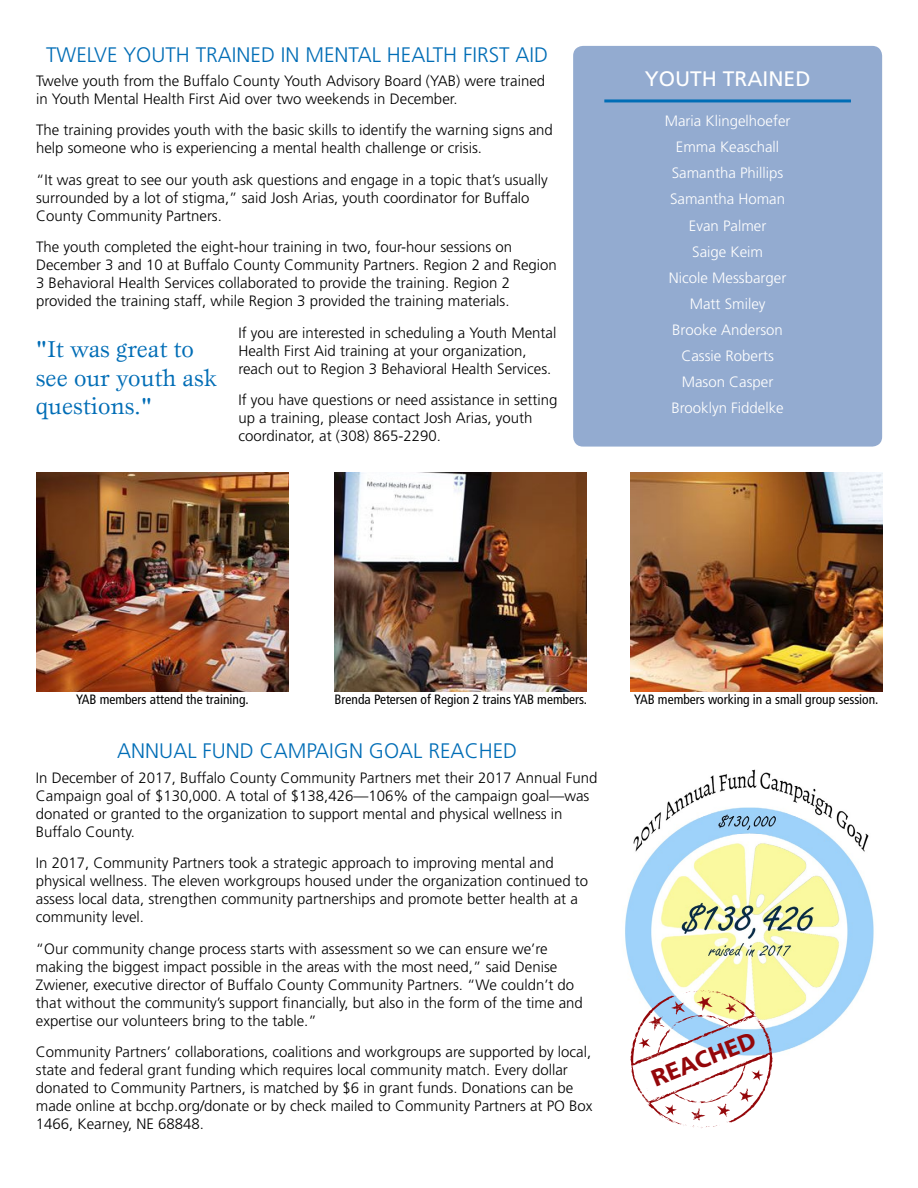
<style>
.page{position:relative;width:918px;height:1188px;background:#fff}
.page>*{position:absolute;margin:0;border:0;box-sizing:border-box;transform-origin:0 0}
.t1{font:24px/28.8px "Esprit LT";color:#006db6}
.t2{font:800 23.7px "Frutiger Neue LT Pro";color:#94070a}
.t3{font:300 21px "Frutiger";color:#006db6}
.t4{font:21px "Frutiger";color:#fff}
.t5{font:300 15px/18px "Frutiger";color:#000}
.t6{font:300 15px/26.1px "Frutiger";color:#fff;text-align:center}
.t7{font:condensed 13.5px "Frutiger LT Std";color:#000}
</style>
<div class="page">
<img style="left:625px;top:769px;width:249px;height:292px">
<div style="left:573px;top:46px;width:309px;height:401px;background:#93abd0;border-radius:10px"></div>
<hr style="left:604px;top:99px;width:247px;height:3px;background:#006db6">
<img style="left:36px;top:472px;width:252px;height:220px">
<img style="left:335px;top:472px;width:252px;height:220px">
<img style="left:630px;top:472px;width:252px;height:220px">
<svg style="left:631px;top:990px;width:142px;height:138px"></svg>
<h3 class="t3" style="left:46px;top:43px;width:504px">TWELVE YOUTH TRAINED IN MENTAL HEALTH FIRST AID</h3>
<p class="t5" style="left:36px;top:72px;width:511px">Twelve youth from the Buffalo County Youth Advisory Board (YAB) were trained in Youth Mental Health First Aid over two weekends in December.</p>
<p class="t5" style="left:36px;top:121px;width:518px">The training provides youth with the basic skills to identify the warning signs and help someone who is experiencing a mental health challenge or crisis.</p>
<p class="t5" style="left:36px;top:171px;width:513px">“It was great to see our youth ask questions and engage in a topic that’s usually surrounded by a lot of stigma,” said Josh Arias, youth coordinator for Buffalo<br>County Community Partners.</p>
<p class="t5" style="left:36px;top:238px;width:522px">The youth completed the eight-hour training in two, four-hour sessions on December 3 and 10 at Buffalo County Community Partners. Region 2 and Region 3 Behavioral Health Services collaborated to provide the training. Region 2 provided the training staff, while Region 3 provided the training materials.</p>
<p class="t5" style="left:238px;top:324px;width:320px">If you are interested in scheduling a Youth Mental<br>Health First Aid training at your organization, reach out to Region 3 Behavioral Health Services.</p>
<p class="t5" style="left:238px;top:391px;width:321px">If you have questions or need assistance in setting up a training, please contact Josh Arias, youth coordinator, at (308) 865-2290.</p>
<h1 class="t1" style="left:36px;top:334px;width:183px">"It was great to see our youth ask questions."</h1>
<h3 class="t4" style="left:645px;top:67px;width:167px">YOUTH TRAINED</h3>
<p class="t6" style="left:665px;top:108px;width:127px">Maria Klingelhoefer<br>Emma Keaschall<br>Samantha Phillips<br>Samantha Homan<br>Evan Palmer<br>Saige Keim<br>Nicole Messbarger<br>Matt Smiley<br>Brooke Anderson<br>Cassie Roberts<br>Mason Casper<br>Brooklyn Fiddelke</p>
<p class="t7" style="left:76px;top:691px;width:174px">YAB members attend the training.</p>
<p class="t7" style="left:335px;top:691px;width:254px">Brenda Petersen of Region 2 trains YAB members.</p>
<p class="t7" style="left:634px;top:691px;width:246px">YAB members working in a small group session.</p>
<h3 class="t3" style="left:117px;top:739px;width:401px">ANNUAL FUND CAMPAIGN GOAL REACHED</h3>
<p class="t5" style="left:36px;top:769px;width:563px">In December of 2017, Buffalo County Community Partners met their 2017 Annual Fund Campaign goal of $130,000. A total of $138,426—106% of the campaign goal—was donated or granted to the organization to support mental and physical wellness in Buffalo County.</p>
<p class="t5" style="left:36px;top:854px;width:554px">In 2017, Community Partners took a strategic approach to improving mental and physical wellness. The eleven workgroups housed under the organization continued to assess local data, strengthen community partnerships and promote better health at a community level.</p>
<p class="t5" style="left:36px;top:940px;width:549px">“Our community change process starts with assessment so we can ensure we’re making the biggest impact possible in the areas with the most need,” said Denise Zwiener, executive director of Buffalo County Community Partners. “We couldn’t do that without the community’s support financially, but also in the form of the time and expertise our volunteers bring to the table.”</p>
<p class="t5" style="left:36px;top:1043px;width:558px">Community Partners’ collaborations, coalitions and workgroups are supported by local, state and federal grant funding which requires local community match. Every dollar donated to Community Partners, is matched by $6 in grant funds. Donations can be made online at bcchp.org/donate or by check mailed to Community Partners at PO Box 1466, Kearney, NE 68848.</p>
<h2 class="t2" style="left:647px;top:1066px;width:112px;rotate:-22deg">REACHED</h2>
</div>
